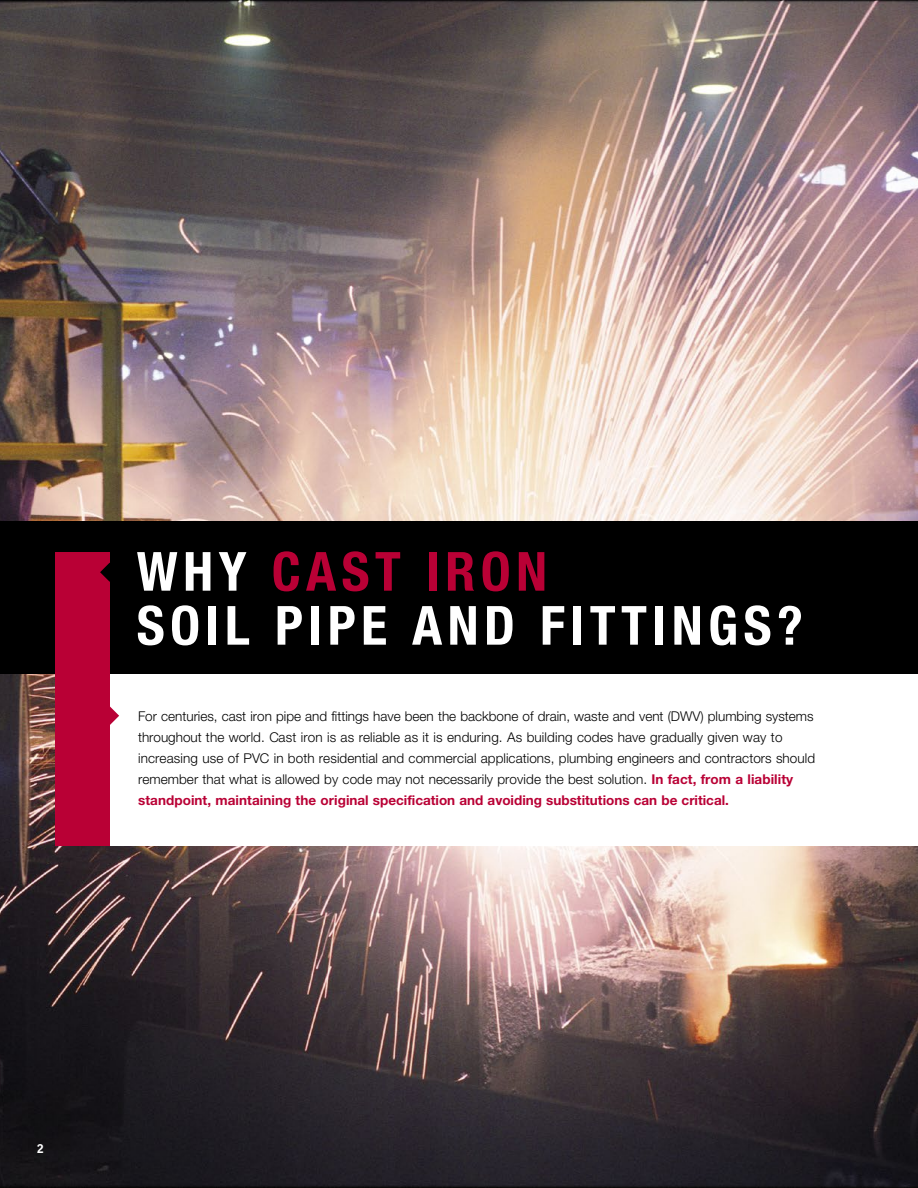
<style>
.page{position:relative;width:918px;height:1188px;background:#fff}
.page>*{position:absolute;margin:0;border:0;box-sizing:border-box;transform-origin:0 0}
.t1{font:700 condensed 54px/54px "Helvetica Neue LT Pro";letter-spacing:.1em;color:#fff}
.t2{font:300 13.5px/21px "Helvetica Neue LT Pro";letter-spacing:.005em;color:#000}
.t3{font:900 12px "Bell Gothic Std";color:#fff}
.s1{color:#b90035}
.s2{font-weight:700;color:#b90035}
</style>
<div class="page">
<img style="left:0;top:0;width:918px;height:1188px">
<div style="left:83px;top:663px;width:835px;height:182px;background:#fff"></div>
<div style="left:0;top:522px;width:918px;height:152px;background:#000"></div>
<svg style="left:110px;top:706px;width:9px;height:19px"></svg>
<div style="left:56px;top:552px;width:54px;height:294px;background:#b90035"></div>
<svg style="left:100px;top:563px;width:10px;height:19px"></svg>
<h1 class="t1" style="left:137px;top:545px;width:668px">WHY <span class="s1">CAST IRON<br></span>SOIL PIPE AND FITTINGS?</h1>
<p class="t2" style="left:138px;top:705px;width:679px">For centuries, cast iron pipe and fittings have been the backbone of drain, waste and vent (DWV) plumbing systems throughout the world. Cast iron is as reliable as it is enduring. As building codes have gradually given way to increasing use of PVC in both residential and commercial applications, plumbing engineers and contractors should remember that what is allowed by code may not necessarily provide the best solution. <span class="s2">In fact, from a liability standpoint, maintaining the original specification and avoiding substitutions can be critical.</span></p>
<p class="t3" style="left:37px;top:1141px;width:8px">2</p>
</div>
